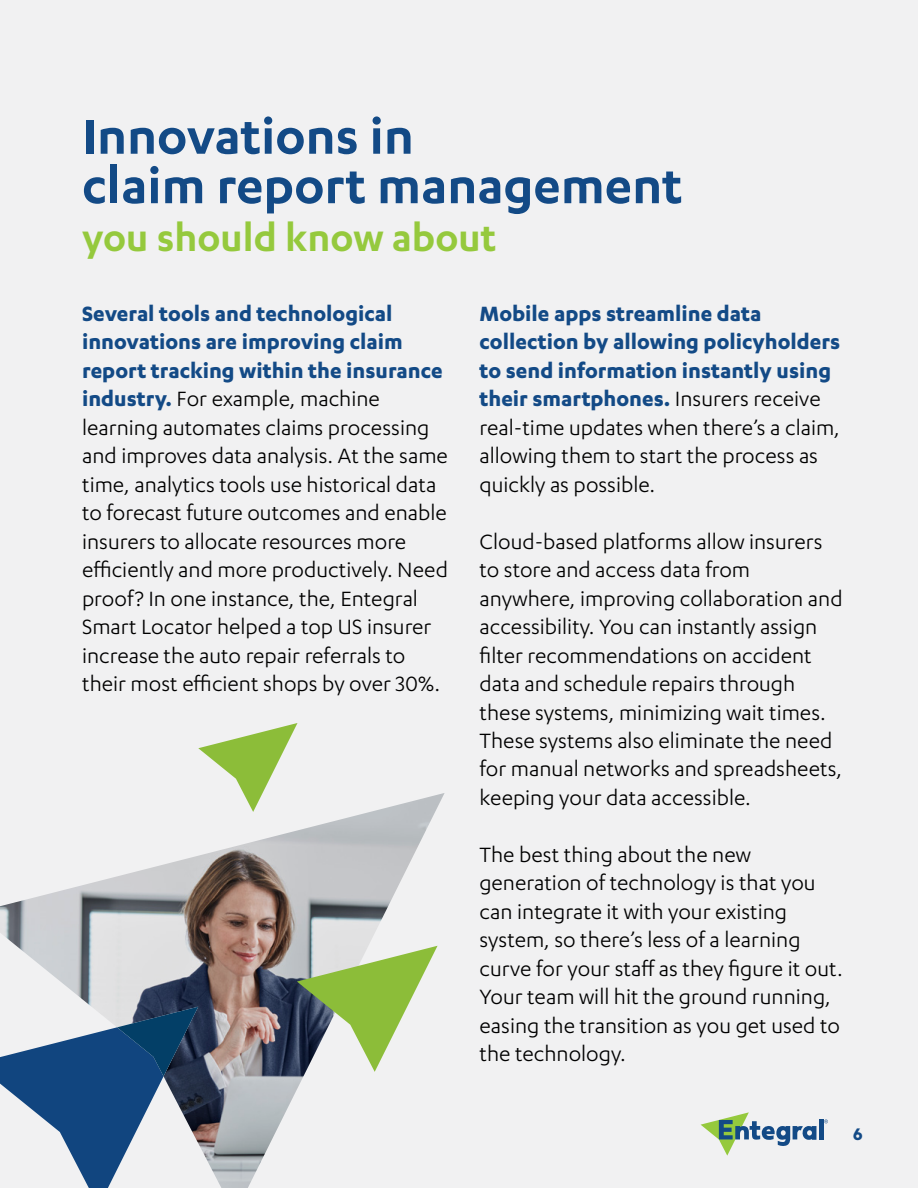
<style>
.page{position:relative;width:918px;height:1188px;background:#f1f1f2}
.page>*{position:absolute;margin:0;border:0;box-sizing:border-box;transform-origin:0 0}
.t1{font:600 57px/49.5px "Karbon";color:#134a86}
.t2{font:600 43.5px "Karbon";color:#95c93d}
.t3{font:24px/28.5px "Karbon";color:#000}
.t4{font:700 24px/28.5px "Karbon";color:#134a86}
.t5{font:700 19.5px "Karbon";color:#134a86}
.s1{font-weight:700;color:#134a86}
.s2{font-weight:400;color:#000}
</style>
<div class="page">
<svg style="left:198px;top:723px;width:100px;height:70px"></svg>
<img style="left:0;top:793px;width:445px;height:395px">
<svg style="left:0;top:1007px;width:198px;height:181px"></svg>
<svg style="left:297px;top:946px;width:141px;height:126px"></svg>
<div style="left:819px;top:1119px;width:5px;height:21px;background:#134a86"></div>
<svg style="left:701px;top:1112px;width:115px;height:44px"></svg>
<svg style="left:824px;top:1119px;width:4px;height:4px"></svg>
<h1 class="t1" style="left:82px;top:110px;width:602px">Innovations in<br>claim report management</h1>
<h2 class="t2" style="left:82px;top:213px;width:416px">you should know about</h2>
<p class="t3" style="left:82px;top:299px;width:367px"><span class="s1">Several tools and technological innovations are improving claim report tracking within the insurance industry.</span> For example, machine learning automates claims processing and improves data analysis. At the same time, analytics tools use historical data to forecast future outcomes and enable insurers to allocate resources more efficiently and more productively. Need proof? In one instance, the, Entegral Smart Locator helped a top US insurer increase the auto repair referrals to their most efficient shops by over 30%.</p>
<p class="t4" style="left:480px;top:298px;width:362px">Mobile apps streamline data collection by allowing policyholders to send information instantly using their smartphones. <span class="s2">Insurers receive real-time updates when there’s a claim, allowing them to start the process as quickly as possible.</span></p>
<p class="t3" style="left:480px;top:526px;width:365px">Cloud-based platforms allow insurers to store and access data from anywhere, improving collaboration and accessibility. You can instantly assign filter recommendations on accident data and schedule repairs through these systems, minimizing wait times.<br>These systems also eliminate the need for manual networks and spreadsheets, keeping your data accessible.</p>
<p class="t3" style="left:480px;top:840px;width:365px">The best thing about the new generation of technology is that you can integrate it with your existing system, so there’s less of a learning curve for your staff as they figure it out.<br>Your team will hit the ground running, easing the transition as you get used to the technology.</p>
<p class="t5" style="left:853px;top:1123px;width:11px">6</p>
</div>
